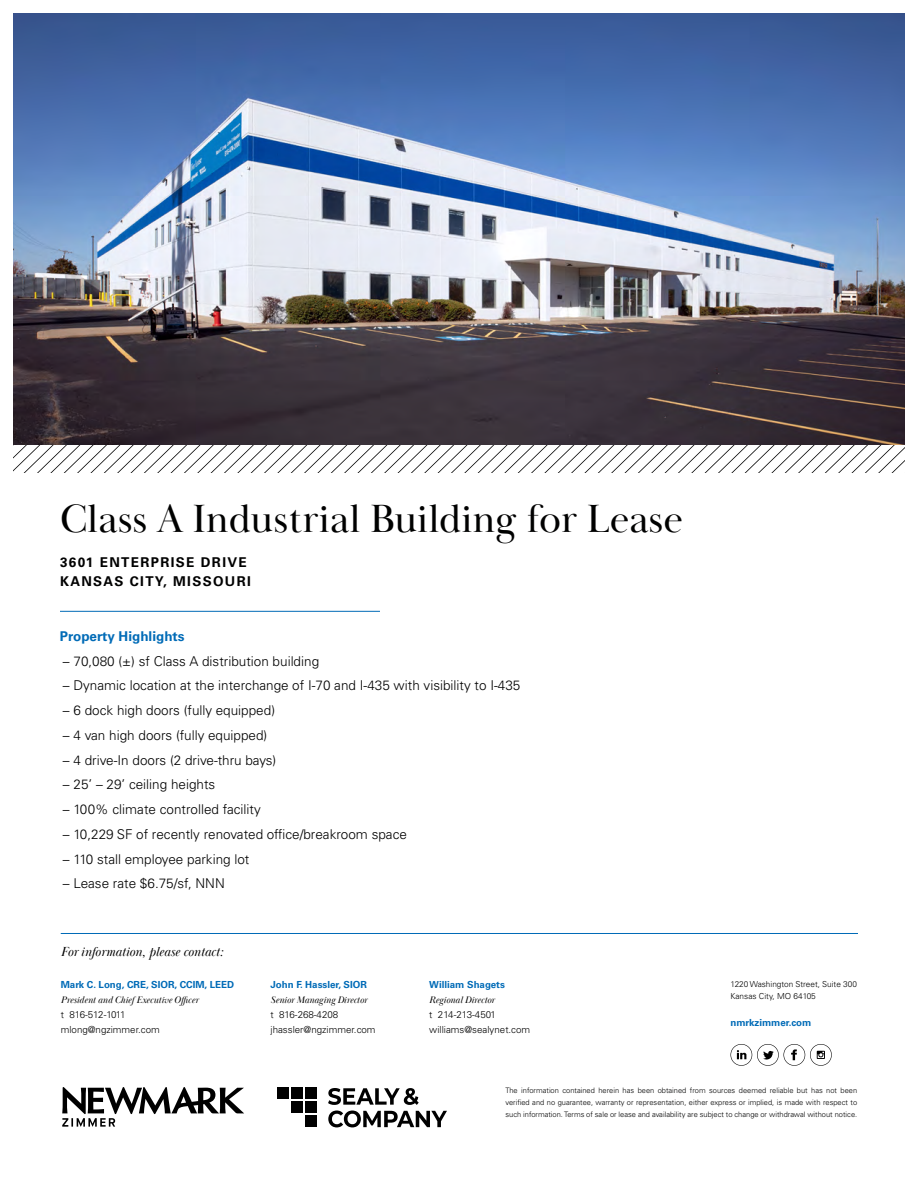
<style>
.page{position:relative;width:918px;height:1188px;background:#fff}
.page>*{position:absolute;margin:0;border:0;box-sizing:border-box;transform-origin:0 0}
.t1{font:40.5px "Baskerville Display PT";color:#000100}
.t2{font:300 13.5px "Univers LT Pro 45";color:#000}
.t3{font:700 13.5px/19.5px "Univers LT Pro 65";letter-spacing:.1em;color:#000100}
.t4{font:italic 13.5px "Baskerville Display PT";color:#000100}
.t5{font:700 13.5px "Univers LT Pro 65";color:#006bb7}
.t6{font:300 9.75px/15px "Univers LT Pro 45";color:#000100}
.t7{font:700 9.75px "Univers LT Pro 65";color:#006bb7}
.t8{font:italic 9.75px "Baskerville Display PT";color:#000100}
.t9{font:300 8.25px/12px "Univers LT Pro 45";color:#000100}
.t10{font:300 7.5px/12px "Univers LT Pro 45";color:#000100;text-align:justify}
</style>
<div class="page">
<svg style="left:730px;top:1044px;width:102px;height:22px"></svg>
<svg style="left:62px;top:1087px;width:182px;height:40px"></svg>
<svg style="left:328px;top:1088px;width:91px;height:17px"></svg>
<svg style="left:328px;top:1111px;width:119px;height:16px"></svg>
<div style="left:305px;top:1088px;width:12px;height:11px;background:#000"></div>
<div style="left:305px;top:1102px;width:12px;height:11px;background:#000"></div>
<div style="left:292px;top:1102px;width:11px;height:11px;background:#000"></div>
<div style="left:305px;top:1115px;width:12px;height:12px;background:#000"></div>
<div style="left:292px;top:1088px;width:11px;height:11px;background:#000"></div>
<div style="left:278px;top:1088px;width:11px;height:11px;background:#000"></div>
<img style="left:14px;top:14px;width:890px;height:431px">
<svg style="left:14px;top:446px;width:890px;height:26px"></svg>
<hr style="left:61px;top:933px;width:797px;height:1px;background:#006bb7">
<hr style="left:60px;top:611px;width:320px;height:1px;background:#006bb7">
<h1 class="t1" style="left:60px;top:494px;width:625px">Class A Industrial Building for Lease</h1>
<p class="t3" style="left:60px;top:552px;width:192px">3601 ENTERPRISE DRIVE<br>KANSAS CITY, MISSOURI</p>
<p class="t5" style="left:60px;top:627px;width:126px">Property Highlights</p>
<p class="t2" style="left:63px;top:652px;width:258px">– 70,080 (±) sf Class A distribution building</p>
<p class="t2" style="left:63px;top:677px;width:459px">– Dynamic location at the interchange of I-70 and I-435 with visibility to I-435</p>
<p class="t2" style="left:63px;top:702px;width:214px">– 6 dock high doors (fully equipped)</p>
<p class="t2" style="left:63px;top:726px;width:206px">– 4 van high doors (fully equipped)</p>
<p class="t2" style="left:63px;top:751px;width:215px">– 4 drive-In doors (2 drive-thru bays)</p>
<p class="t2" style="left:63px;top:776px;width:154px">– 25’ – 29’ ceiling heights</p>
<p class="t2" style="left:63px;top:801px;width:200px">– 100% climate controlled facility</p>
<p class="t2" style="left:63px;top:825px;width:346px">– 10,229 SF of recently renovated office/breakroom space</p>
<p class="t2" style="left:63px;top:850px;width:188px">– 110 stall employee parking lot</p>
<p class="t2" style="left:63px;top:875px;width:164px">– Lease rate $6.75/sf, NNN</p>
<p class="t4" style="left:61px;top:944px;width:164px">For information, please contact:</p>
<p class="t7" style="left:61px;top:978px;width:175px">Mark C. Long, CRE, SIOR, CCIM, LEED</p>
<p class="t8" style="left:61px;top:994px;width:139px">President and Chief Executive Officer</p>
<p class="t6" style="left:61px;top:1007px;width:101px">t 816-512-1011 mlong@ngzimmer.com</p>
<p class="t7" style="left:271px;top:978px;width:98px">John F. Hassler, SIOR</p>
<p class="t8" style="left:271px;top:994px;width:98px">Senior Managing Director</p>
<p class="t6" style="left:271px;top:1007px;width:107px">t 816-268-4208 jhassler@ngzimmer.com</p>
<p class="t7" style="left:429px;top:978px;width:77px">William Shagets</p>
<p class="t8" style="left:429px;top:994px;width:67px">Regional Director</p>
<p class="t6" style="left:429px;top:1007px;width:102px">t 214-213-4501 williams@sealynet.com</p>
<p class="t9" style="left:730px;top:978px;width:128px">1220 Washington Street, Suite 300<br>Kansas City, MO 64105</p>
<p class="t7" style="left:731px;top:1015px;width:82px">nmrkzimmer.com</p>
<p class="t10" style="left:505px;top:1084px;width:353px">The information contained herein has been obtained from sources deemed reliable but has not been verified and no guarantee, warranty or representation, either express or implied, is made with respect to such information. Terms of sale or lease and availability are subject to change or withdrawal without notice.</p>
</div>
